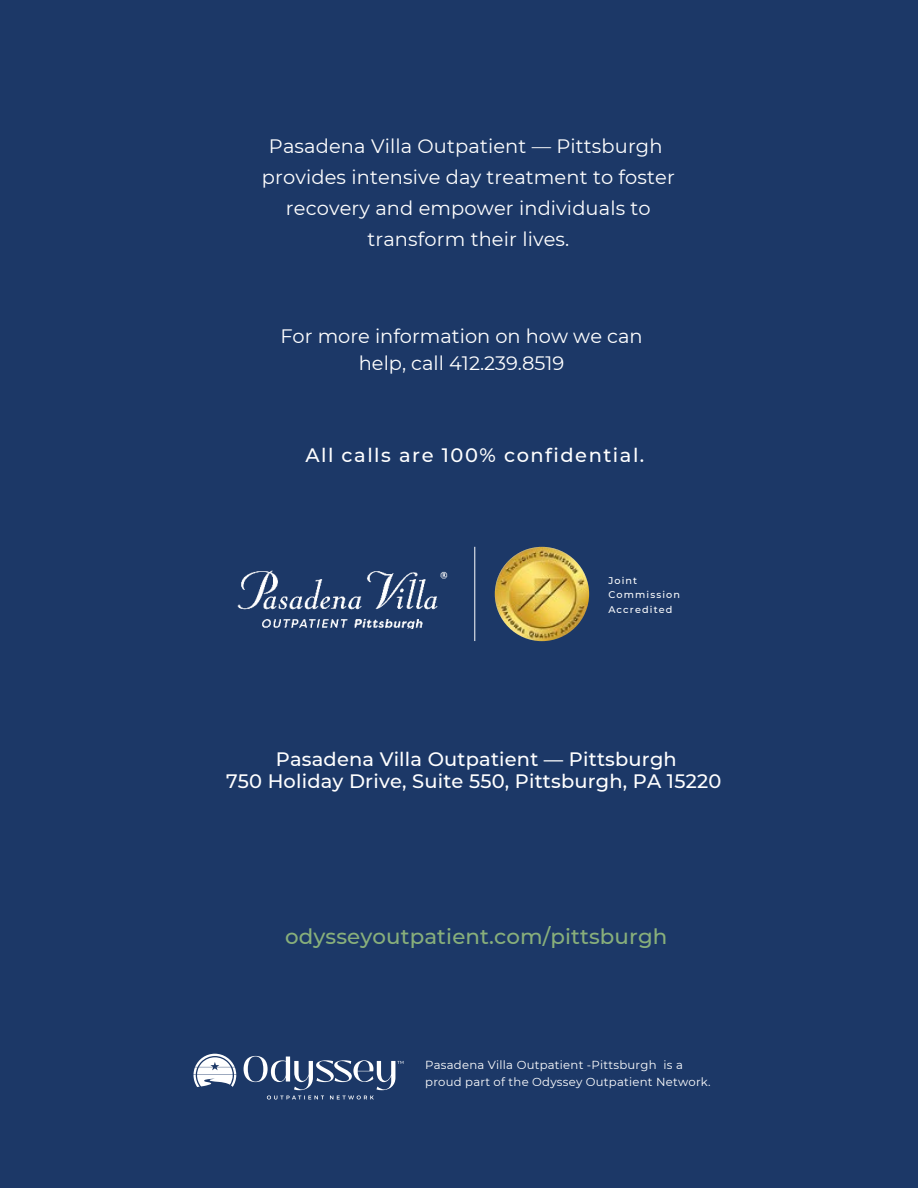
<style>
.page{position:relative;width:918px;height:1188px;background:#1c3867}
.page>*{position:absolute;margin:0;border:0;box-sizing:border-box;transform-origin:0 0}
.t1{font:500 21.3px "Montserrat";letter-spacing:.005em;color:#88af7b}
.t2{font:19.35px/30.8px "Montserrat";letter-spacing:.005em;color:#fff;text-align:center}
.t3{font:500 19.35px/21.9px "Montserrat";letter-spacing:.01em;color:#fff;text-align:center}
.t4{font:500 19.35px "Montserrat";letter-spacing:.08em;color:#fff}
.t5{font:11.7px/17.4px "Montserrat";letter-spacing:.02em;color:#fff}
.t6{font:500 9.75px/14.5px "Montserrat";letter-spacing:.115em;color:#fff}
</style>
<div class="page">
<hr style="left:474px;top:547px;width:1px;height:94px;background:#fff">
<img style="left:237px;top:570px;width:211px;height:59px">
<svg style="left:193px;top:1054px;width:43px;height:33px"></svg>
<svg style="left:244px;top:1056px;width:160px;height:44px"></svg>
<img style="left:495px;top:547px;width:94px;height:94px;border-radius:50%">
<p class="t2" style="left:262px;top:131px;width:414px">Pasadena Villa Outpatient — Pittsburgh provides intensive day treatment to foster recovery and empower individuals to transform their lives.</p>
<p class="t2" style="left:280px;top:322px;width:364px;line-height:27px">For more information on how we can help, call 412.239.8519</p>
<p class="t4" style="left:305px;top:441px;width:341px">All calls are 100% confidential.</p>
<p class="t6" style="left:608px;top:573px;width:73px">Joint<br>Commission<br>Accredited</p>
<p class="t3" style="left:226px;top:747px;width:497px">Pasadena Villa Outpatient — Pittsburgh<br>750 Holiday Drive, Suite 550, Pittsburgh, PA 15220</p>
<p class="t1" style="left:285px;top:921px;width:384px">odysseyoutpatient.com/pittsburgh</p>
<p class="t5" style="left:425px;top:1056px;width:287px">Pasadena Villa Outpatient -Pittsburgh is a proud part of the Odyssey Outpatient Network.</p>
</div>
